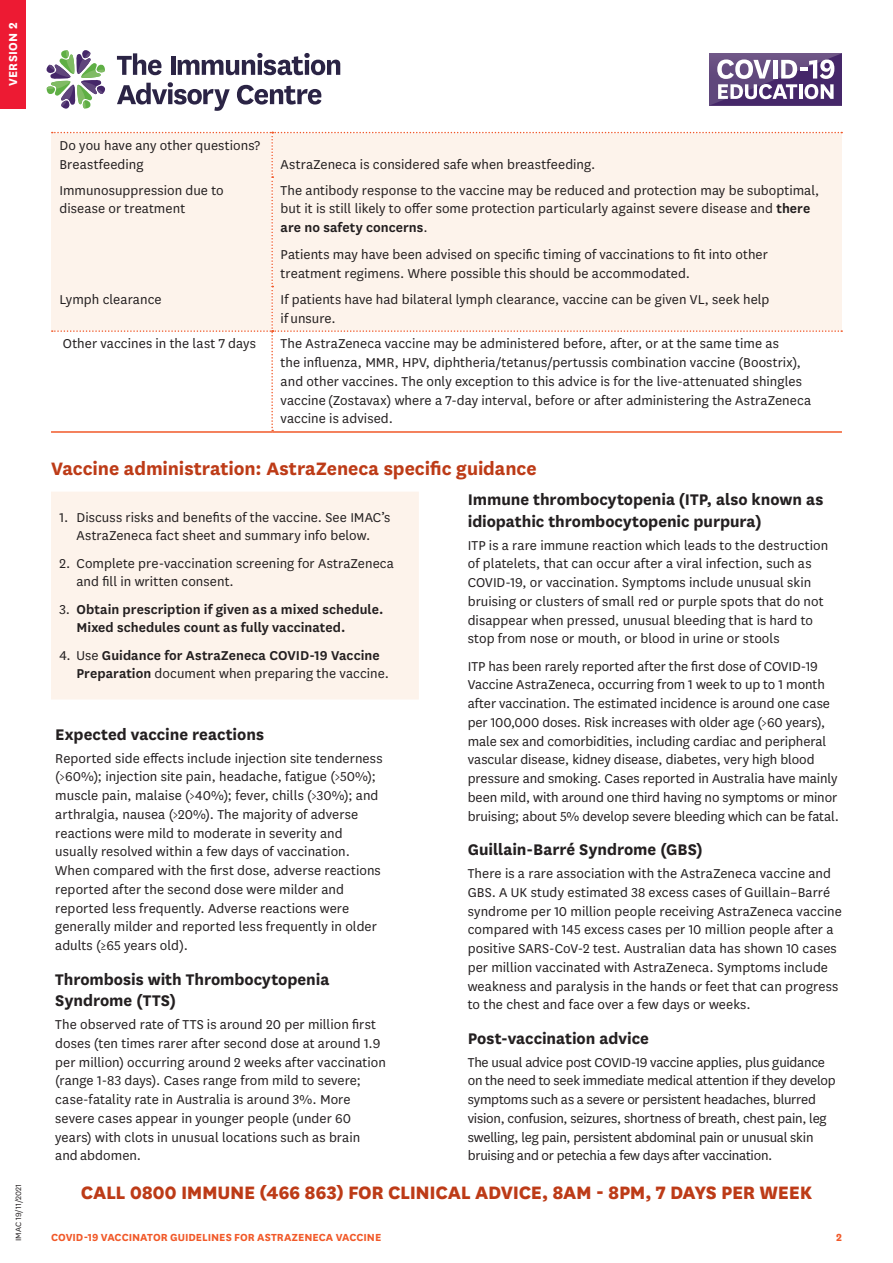
<style>
.page{position:relative;width:893px;height:1263px;background:#fff}
.page>*{position:absolute;margin:0;border:0;box-sizing:border-box;transform-origin:0 0}
.form_type2{font:800 21px "National";letter-spacing:-.015em;color:#bd3b17}
.Sub_2{font:700 21px "National";color:#bd3b17}
.sub3{font:700 18px/21.6px "National";color:#231f20}
.form_type2-2{font:15px/18.8px "National";letter-spacing:.005em;color:#231f20}
.form_type2-3{font:15px/18.8px "National";letter-spacing:-.015em;color:#231f20}
.form_type2-4{font:600 15px/18.8px "National";letter-spacing:.005em;color:#231f20}
.t1{font:700 13.5px "National";letter-spacing:.03em;color:#fff}
.t2{font:700 12px "National";color:#f15929}
.t3{font:9px "National";color:#231f20}
.s1{font-weight:600}
.s2{font-weight:400}
</style>
<div class="page">
<div style="left:51px;top:492px;width:368px;height:207px;background:#fdf3eb"></div>
<svg style="left:52px;top:132px;width:790px;height:299px"></svg>
<hr style="left:51px;top:431px;width:221px;height:2px;background:#f15929">
<hr style="left:272px;top:431px;width:570px;height:2px;background:#f15929">
<div style="left:0;top:0;width:26px;height:109px;background:#ed1a33"></div>
<svg style="left:47px;top:50px;width:58px;height:59px"></svg>
<svg style="left:117px;top:53px;width:45px;height:22px"></svg>
<hr style="left:171px;top:56px;width:4px;height:19px;background:#2b2445">
<svg style="left:178px;top:53px;width:162px;height:22px"></svg>
<svg style="left:117px;top:82px;width:113px;height:29px"></svg>
<svg style="left:237px;top:85px;width:84px;height:20px"></svg>
<svg style="left:710px;top:53px;width:132px;height:52px"></svg>
<p class="t1" style="left:3px;top:86px;width:65px;rotate:-90deg">VERSION 2</p>
<p class="t3" style="left:13px;top:1241px;width:58px;rotate:-90deg">IMAC 19/11/2021</p>
<p class="form_type2-2" style="left:60px;top:135px;width:202px">Do you have any other questions?</p>
<p class="form_type2-2" style="left:60px;top:154px;width:86px">Breastfeeding</p>
<p class="form_type2-2" style="left:281px;top:154px;width:316px">AstraZeneca is considered safe when breastfeeding.</p>
<p class="form_type2-2" style="left:60px;top:180px;width:166px">Immunosuppression due to disease or treatment</p>
<p class="form_type2-2" style="left:281px;top:180px;width:540px">The antibody response to the vaccine may be reduced and protection may be suboptimal, but it is still likely to offer some protection particularly against severe disease and <span class="s1">there are no safety concerns</span>.</p>
<p class="form_type2-2" style="left:281px;top:245px;width:489px">Patients may have been advised on specific timing of vaccinations to fit into other treatment regimens. Where possible this should be accommodated.</p>
<p class="form_type2-2" style="left:60px;top:289px;width:104px">Lymph clearance</p>
<p class="form_type2-2" style="left:281px;top:289px;width:490px">If patients have had bilateral lymph clearance, vaccine can be given VL, seek help if unsure.</p>
<p class="form_type2-2" style="left:63px;top:334px;width:195px">Other vaccines in the last 7 days</p>
<p class="form_type2-2" style="left:281px;top:334px;width:532px">The AstraZeneca vaccine may be administered before, after, or at the same time as<br>the influenza, MMR, HPV, diphtheria/tetanus/pertussis combination vaccine (Boostrix), and other vaccines. The only exception to this advice is for the live-attenuated shingles vaccine (Zostavax) where a 7-day interval, before or after administering the AstraZeneca vaccine is advised.</p>
<p class="Sub_2" style="left:51px;top:454px;width:487px">Vaccine administration: AstraZeneca specific guidance</p>
<p class="form_type2-2" style="left:60px;top:507px;width:332px;text-align:center">1. Discuss risks and benefits of the vaccine. See IMAC’s<br>AstraZeneca fact sheet and summary info below.</p>
<p class="form_type2-2" style="left:77px;top:553px;width:319px;text-indent:-17px">2. Complete pre-vaccination screening for AstraZeneca and fill in written consent.</p>
<p class="form_type2-4" style="left:77px;top:599px;width:308px;text-indent:-17px"><span class="s2">3.</span> Obtain prescription if given as a mixed schedule.<br>Mixed schedules count as fully vaccinated.</p>
<p class="form_type2-4" style="left:77px;top:645px;width:314px;text-indent:-17px"><span class="s2">4. Use</span> Guidance for AstraZeneca COVID-19 Vaccine<br>Preparation <span class="s2">document when preparing the vaccine.</span></p>
<p class="sub3" style="left:468px;top:487px;width:357px">Immune thrombocytopenia (ITP, also known as idiopathic thrombocytopenic purpura)</p>
<p class="form_type2-2" style="left:468px;top:535px;width:362px">ITP is a rare immune reaction which leads to the destruction of platelets, that can occur after a viral infection, such as COVID-19, or vaccination. Symptoms include unusual skin bruising or clusters of small red or purple spots that do not disappear when pressed, unusual bleeding that is hard to stop from nose or mouth, or blood in urine or stools</p>
<p class="form_type2-2" style="left:468px;top:656px;width:373px">ITP has been rarely reported after the first dose of COVID-19<br>Vaccine AstraZeneca, occurring from 1 week to up to 1 month after vaccination. The estimated incidence is around one case per 100,000 doses. Risk increases with older age (&gt;60 years), male sex and comorbidities, including cardiac and peripheral vascular disease, kidney disease, diabetes, very high blood pressure and smoking. Cases reported in Australia have mainly been mild, with around one third having no symptoms or minor bruising; about 5% develop severe bleeding which can be fatal.</p>
<p class="sub3" style="left:468px;top:837px;width:237px">Guillain-Barré Syndrome (GBS)</p>
<p class="form_type2-2" style="left:468px;top:863px;width:376px">There is a rare association with the AstraZeneca vaccine and GBS. A UK study estimated 38 excess cases of Guillain–Barré syndrome per 10 million people receiving AstraZeneca vaccine compared with 145 excess cases per 10 million people after a positive SARS-CoV-2 test. Australian data has shown 10 cases per million vaccinated with AstraZeneca. Symptoms include weakness and paralysis in the hands or feet that can progress to the chest and face over a few days or weeks.</p>
<p class="sub3" style="left:468px;top:1026px;width:183px">Post-vaccination advice</p>
<p class="form_type2-3" style="left:468px;top:1052px;width:369px">The usual advice post COVID-19 vaccine applies, plus guidance on the need to seek immediate medical attention if they develop symptoms such as a severe or persistent headaches, blurred vision, confusion, seizures, shortness of breath, chest pain, leg swelling, leg pain, persistent abdominal pain or unusual skin bruising and or petechia a few days after vaccination.</p>
<p class="sub3" style="left:55px;top:722px;width:210px">Expected vaccine reactions</p>
<p class="form_type2-2" style="left:55px;top:748px;width:329px">Reported side effects include injection site tenderness (&gt;60%); injection site pain, headache, fatigue (&gt;50%); muscle pain, malaise (&gt;40%); fever, chills (&gt;30%); and arthralgia, nausea (&gt;20%). The majority of adverse reactions were mild to moderate in severity and usually resolved within a few days of vaccination.<br>When compared with the first dose, adverse reactions reported after the second dose were milder and reported less frequently. Adverse reactions were generally milder and reported less frequently in older adults (≥65 years old).</p>
<p class="sub3" style="left:55px;top:967px;width:276px">Thrombosis with Thrombocytopenia<br>Syndrome (TTS)</p>
<p class="form_type2-2" style="left:55px;top:1014px;width:332px">The observed rate of TTS is around 20 per million first doses (ten times rarer after second dose at around 1.9 per million) occurring around 2 weeks after vaccination (range 1-83 days). Cases range from mild to severe; case-fatality rate in Australia is around 3%. More severe cases appear in younger people (under 60 years) with clots in unusual locations such as brain and abdomen.</p>
<p class="form_type2" style="left:81px;top:1177px;width:733px">CALL 0800 IMMUNE (466 863) FOR CLINICAL ADVICE, 8AM - 8PM, 7 DAYS PER WEEK</p>
<p class="t2" style="left:51px;top:1229px;width:332px">COVID-19 VACCINATOR GUIDELINES FOR ASTRAZENECA VACCINE</p>
<p class="t2" style="left:836px;top:1229px;width:7px">2</p>
</div>
